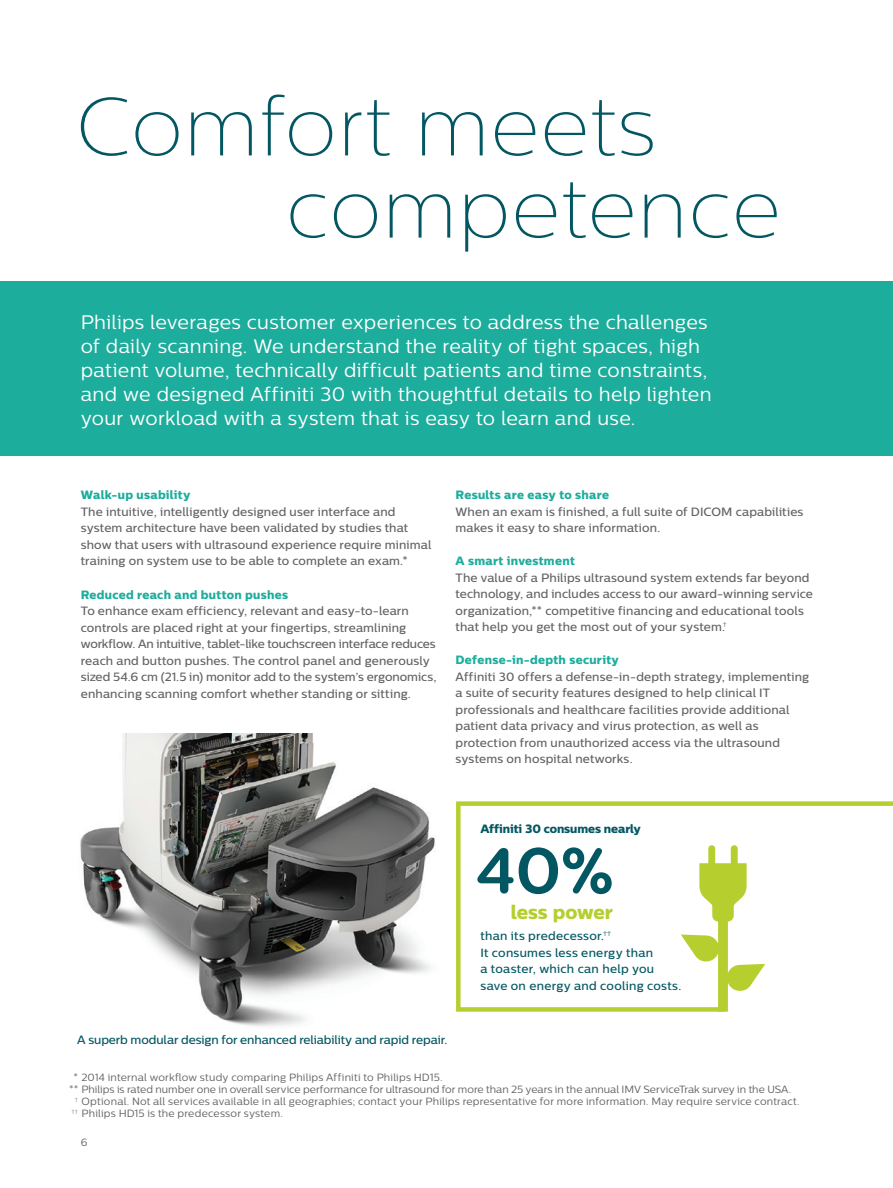
<style>
.page{position:relative;width:893px;height:1188px;background:#fff}
.page>*{position:absolute;margin:0;border:0;box-sizing:border-box;transform-origin:0 0}
.t1{font:100 82.5px/82.2px "Centrale Sans";letter-spacing:.01em;color:#035762}
.t2{font:700 64.5px "Centrale Sans Rnd";color:#035762}
.t3{font:19.5px/24px "Centrale Sans";letter-spacing:.015em;color:#fff}
.t4{font:19.5px "Centrale Sans X Bold";color:#b6cf2f}
.t5{font:500 12px/16.5px "Centrale Sans";letter-spacing:.01em;color:#636366}
.t6{font:12px "Centrale Sans X Bold";letter-spacing:.025em;color:#1cad9c}
.t7{font:500 12px/16.5px "Centrale Sans";letter-spacing:.015em;color:#035762}
.t8{font:500 12px "Centrale Sans";letter-spacing:-.01em;color:#035762}
.t9{font:12px "Centrale Sans X Bold";letter-spacing:-.01em;color:#035762}
.t10{font:10.5px "Centrale Sans";letter-spacing:.015em;color:#636366}
</style>
<div class="page">
<div style="left:0;top:281px;width:893px;height:174px;background:#1cad9c"></div>
<img style="left:80px;top:733px;width:355px;height:294px">
<svg style="left:456px;top:801px;width:437px;height:211px"></svg>
<h1 class="t1" style="left:286px;top:85px;width:496px;text-indent:-210px">Comfort meets competence</h1>
<p class="t3" style="left:81px;top:310px;width:632px">Philips leverages customer experiences to address the challenges of daily scanning. We understand the reality of tight spaces, high patient volume, technically difficult patients and time constraints, and we designed Affiniti 30 with thoughtful details to help lighten your workload with a system that is easy to learn and use.</p>
<p class="t6" style="left:81px;top:488px;width:111px">Walk-up usability</p>
<p class="t5" style="left:81px;top:503px;width:352px">The intuitive, intelligently designed user interface and system architecture have been validated by studies that show that users with ultrasound experience require minimal training on system use to be able to complete an exam.*</p>
<p class="t6" style="left:81px;top:587px;width:209px">Reduced reach and button pushes</p>
<p class="t5" style="left:81px;top:602px;width:357px">To enhance exam efficiency, relevant and easy-to-learn controls are placed right at your fingertips, streamlining workflow. An intuitive, tablet-like touchscreen interface reduces reach and button pushes. The control panel and generously sized 54.6 cm (21.5 in) monitor add to the system’s ergonomics, enhancing scanning comfort whether standing or sitting.</p>
<p class="t6" style="left:455px;top:488px;width:155px">Results are easy to share</p>
<p class="t5" style="left:455px;top:503px;width:349px">When an exam is finished, a full suite of DICOM capabilities makes it easy to share information.</p>
<p class="t6" style="left:455px;top:554px;width:121px">A smart investment</p>
<p class="t5" style="left:455px;top:569px;width:359px">The value of a Philips ultrasound system extends far beyond technology, and includes access to our award-winning service organization,** competitive financing and educational tools that help you get the most out of your system.<sup>†</sup></p>
<p class="t6" style="left:455px;top:653px;width:165px">Defense-in-depth security</p>
<p class="t5" style="left:455px;top:668px;width:355px">Affiniti 30 offers a defense-in-depth strategy, implementing a suite of security features designed to help clinical IT professionals and healthcare facilities provide additional patient data privacy and virus protection, as well as protection from unauthorized access via the ultrasound systems on hospital networks.</p>
<p class="t8" style="left:77px;top:1032px;width:372px">A superb modular design for enhanced reliability and rapid repair.</p>
<p class="t9" style="left:480px;top:822px;width:162px">Affiniti 30 consumes nearly</p>
<h2 class="t2" style="left:475px;top:832px;width:141px">40%</h2>
<h3 class="t4" style="left:511px;top:900px;width:104px">less power</h3>
<p class="t7" style="left:480px;top:928px;width:202px">than its predecessor.<sup>††<br></sup>It consumes less energy than<br>a toaster, which can help you save on energy and cooling costs.</p>
<p class="t10" style="left:73px;top:1071px;width:370px">* 2014 internal workflow study comparing Philips Affiniti to Philips HD15.</p>
<p class="t10" style="left:69px;top:1083px;width:723px">** Philips is rated number one in overall service performance for ultrasound for more than 25 years in the annual IMV ServiceTrak survey in the USA.</p>
<p class="t10" style="left:75px;top:1095px;width:726px"><sup>†</sup> Optional. Not all services available in all geographies; contact your Philips representative for more information. May require service contract.</p>
<p class="t10" style="left:71px;top:1107px;width:213px"><sup>††</sup> Philips HD15 is the predecessor system.</p>
<p class="t10" style="left:81px;top:1136px;width:8px">6</p>
</div>
